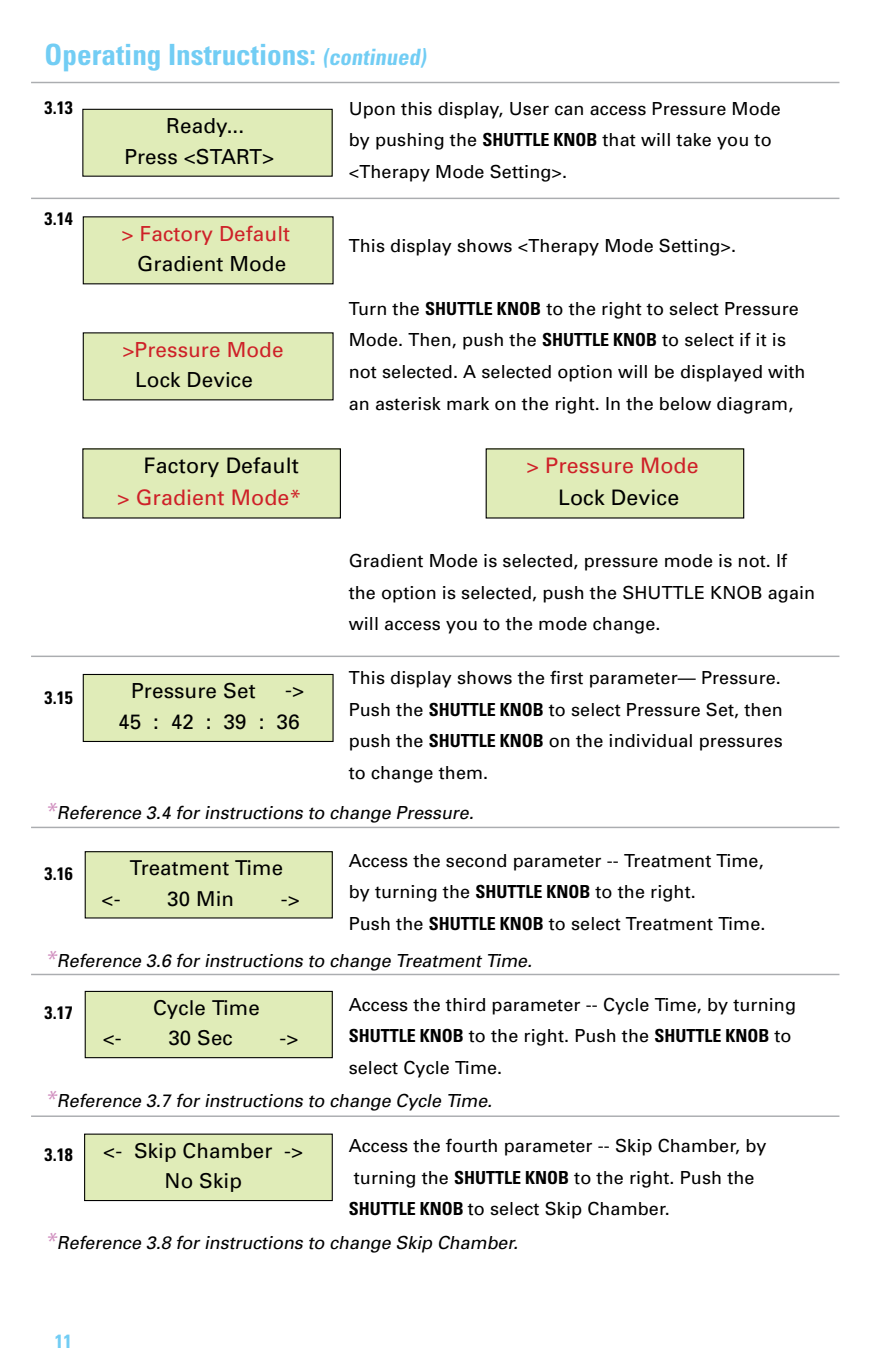
<style>
.page{position:relative;width:893px;height:1372px;background:#fff}
.page>*{position:absolute;margin:0;border:0;box-sizing:border-box;transform-origin:0 0}
.t1{font:700 condensed 29.25px "Univers";color:#72cdf4}
.t2{font:21.38px "Univers";letter-spacing:.005em;color:#ce2128}
.t3{font:21.38px "Univers";letter-spacing:.005em;color:#000}
.t4{font:20.7px/30.6px "Univers";letter-spacing:.005em;color:#000;text-align:center}
.t5{font:20.7px "Univers";letter-spacing:.005em;color:#ce2128}
.t6{font:20.47px/30.4px "Univers";letter-spacing:.005em;color:#000;text-align:center}
.t7{font:700 condensed 19.12px "Univers";color:#72cdf4}
.t8{font:18px/31.5px "Univers";letter-spacing:.005em;color:#000}
.t9{font:italic 18px "Univers";color:#000}
.t10{font:700 condensed 18px "Univers";letter-spacing:.005em;color:#000}
.s1{font-size:22.5px}
.s2{font-weight:700;font-stretch:condensed}
.s3{font-size:22.5px;color:#d191c0}
</style>
<div class="page">
<hr style="left:31px;top:82px;width:808px;height:1px;background:#abadb0">
<div style="left:83px;top:109px;width:249px;height:67px;background:#e0ecb8"></div>
<div style="left:82px;top:109px;width:251px;height:68px;border:1px solid #000"></div>
<hr style="left:31px;top:198px;width:808px;height:1px;background:#abadb0">
<div style="left:83px;top:217px;width:250px;height:67px;background:#e0ecb8"></div>
<div style="left:83px;top:333px;width:250px;height:67px;background:#e0ecb8"></div>
<div style="left:83px;top:674px;width:250px;height:67px;background:#e0ecb8"></div>
<div style="left:83px;top:674px;width:251px;height:68px;border:1px solid #000"></div>
<hr style="left:31px;top:655px;width:808px;height:2px;background:#abadb0">
<hr style="left:31px;top:826px;width:808px;height:2px;background:#abadb0">
<div style="left:85px;top:851px;width:247px;height:66px;background:#e0ecb8"></div>
<div style="left:85px;top:851px;width:248px;height:67px;border:1px solid #000"></div>
<div style="left:85px;top:991px;width:247px;height:66px;background:#e0ecb8"></div>
<div style="left:85px;top:990px;width:248px;height:68px;border:1px solid #000"></div>
<hr style="left:31px;top:973px;width:808px;height:2px;background:#abadb0">
<hr style="left:31px;top:1115px;width:808px;height:1px;background:#abadb0">
<div style="left:85px;top:1134px;width:247px;height:66px;background:#e0ecb8"></div>
<div style="left:486px;top:449px;width:258px;height:69px;background:#e0ecb8"></div>
<div style="left:83px;top:449px;width:257px;height:69px;background:#e0ecb8"></div>
<h1 class="t1" style="left:45px;top:36px;width:387px">Operating Instructions: <span class="s1">(continued)</span></h1>
<p class="t10" style="left:45px;top:97px;width:30px">3.13</p>
<p class="t8" style="left:349px;top:92px;width:434px">Upon this display, User can access Pressure Mode by pushing the <span class="s2">SHUTTLE KNOB</span> that will take you to &lt;Therapy Mode Setting&gt;.</p>
<p class="t4" style="left:124px;top:110px;width:151px">Ready...<br>Press &lt;START&gt;</p>
<p class="t10" style="left:45px;top:207px;width:30px">3.14</p>
<p class="t10" style="left:45px;top:686px;width:30px">3.15</p>
<p class="t5" style="left:122px;top:220px;width:170px">&gt; Factory Default</p>
<p class="t4" style="left:137px;top:248px;width:150px">Gradient Mode</p>
<p class="t5" style="left:122px;top:336px;width:163px">&gt;Pressure Mode</p>
<p class="t4" style="left:135px;top:364px;width:119px">Lock Device</p>
<p class="t3" style="left:144px;top:452px;width:157px">Factory Default</p>
<p class="t2" style="left:117px;top:484px;width:186px">&gt; Gradient Mode*</p>
<p class="t4" style="left:131px;top:675px;width:126px">Pressure Set</p>
<p class="t4" style="left:118px;top:674px;width:188px;line-height:31.5px;text-align:right">-&gt;<br>45 : 42 : 39 : 36</p>
<p class="t8" style="left:349px;top:229px;width:389px">This display shows &lt;Therapy Mode Setting&gt;.</p>
<p class="t8" style="left:349px;top:292px;width:458px">Turn the <span class="s2">SHUTTLE KNOB</span> to the right to select Pressure Mode. Then, push the <span class="s2">SHUTTLE KNOB</span> to select if it is not selected. A selected option will be displayed with an asterisk mark on the right. In the below diagram,</p>
<p class="t2" style="left:526px;top:452px;width:174px">&gt; Pressure Mode</p>
<p class="t3" style="left:558px;top:484px;width:123px">Lock Device</p>
<p class="t8" style="left:349px;top:544px;width:468px">Gradient Mode is selected, pressure mode is not. If the option is selected, push the SHUTTLE KNOB again will access you to the mode change.</p>
<p class="t8" style="left:349px;top:661px;width:436px;text-align:justify">This display shows the first parameter— Pressure.<br>Push the <span class="s2">SHUTTLE KNOB</span> to select Pressure Set, then push the <span class="s2">SHUTTLE KNOB</span> on the individual pressures to change them.</p>
<p class="t9" style="left:45px;top:801px;width:435px"><span class="s3">*</span>Reference 3.4 forinstructions to change Pressure.</p>
<p class="t10" style="left:45px;top:862px;width:30px">3.16</p>
<p class="t6" style="left:130px;top:852px;width:155px">Treatment Time</p>
<p class="t6" style="left:102px;top:882px;width:20px">&lt;-</p>
<p class="t6" style="left:167px;top:882px;width:68px">30 Min</p>
<p class="t6" style="left:281px;top:882px;width:20px">-&gt;</p>
<p class="t8" style="left:349px;top:844px;width:418px">Access the second parameter -- Treatment Time, by turning the <span class="s2">SHUTTLE KNOB</span> to the right.<br>Push the <span class="s2">SHUTTLE KNOB</span> to select Treatment Time.</p>
<p class="t9" style="left:45px;top:949px;width:493px"><span class="s3">*</span>Reference 3.6 forinstructions to change TreatmentTime.</p>
<p class="t10" style="left:45px;top:1001px;width:30px">3.17</p>
<p class="t8" style="left:349px;top:988px;width:449px">Access the third parameter -- Cycle Time, by turning<br><span class="s2">SHUTTLE KNOB</span> to the right. Push the <span class="s2">SHUTTLE KNOB</span> to select Cycle Time.</p>
<p class="t6" style="left:153px;top:992px;width:108px">Cycle Time</p>
<p class="t6" style="left:103px;top:1022px;width:20px">&lt;-</p>
<p class="t6" style="left:168px;top:1022px;width:66px">30 Sec</p>
<p class="t6" style="left:280px;top:1022px;width:20px">-&gt;</p>
<p class="t9" style="left:45px;top:1089px;width:453px"><span class="s3">*</span>Reference 3.7 forinstructions to change Cycle Time.</p>
<p class="t10" style="left:45px;top:1143px;width:30px">3.18</p>
<p class="t8" style="left:349px;top:1129px;width:419px">Access the fourth parameter -- Skip Chamber, by turning the <span class="s2">SHUTTLE KNOB</span> to the right. Push the<br><span class="s2">SHUTTLE KNOB</span> to select Skip Chamber.</p>
<p class="t6" style="left:103px;top:1134px;width:201px">&lt;- Skip Chamber -&gt;<br>No Skip</p>
<p class="t9" style="left:45px;top:1231px;width:479px"><span class="s3">*</span>Reference 3.8 forinstructions to change Skip Chamber.</p>
<p class="t7" style="left:55px;top:1328px;width:18px">11</p>
</div>
